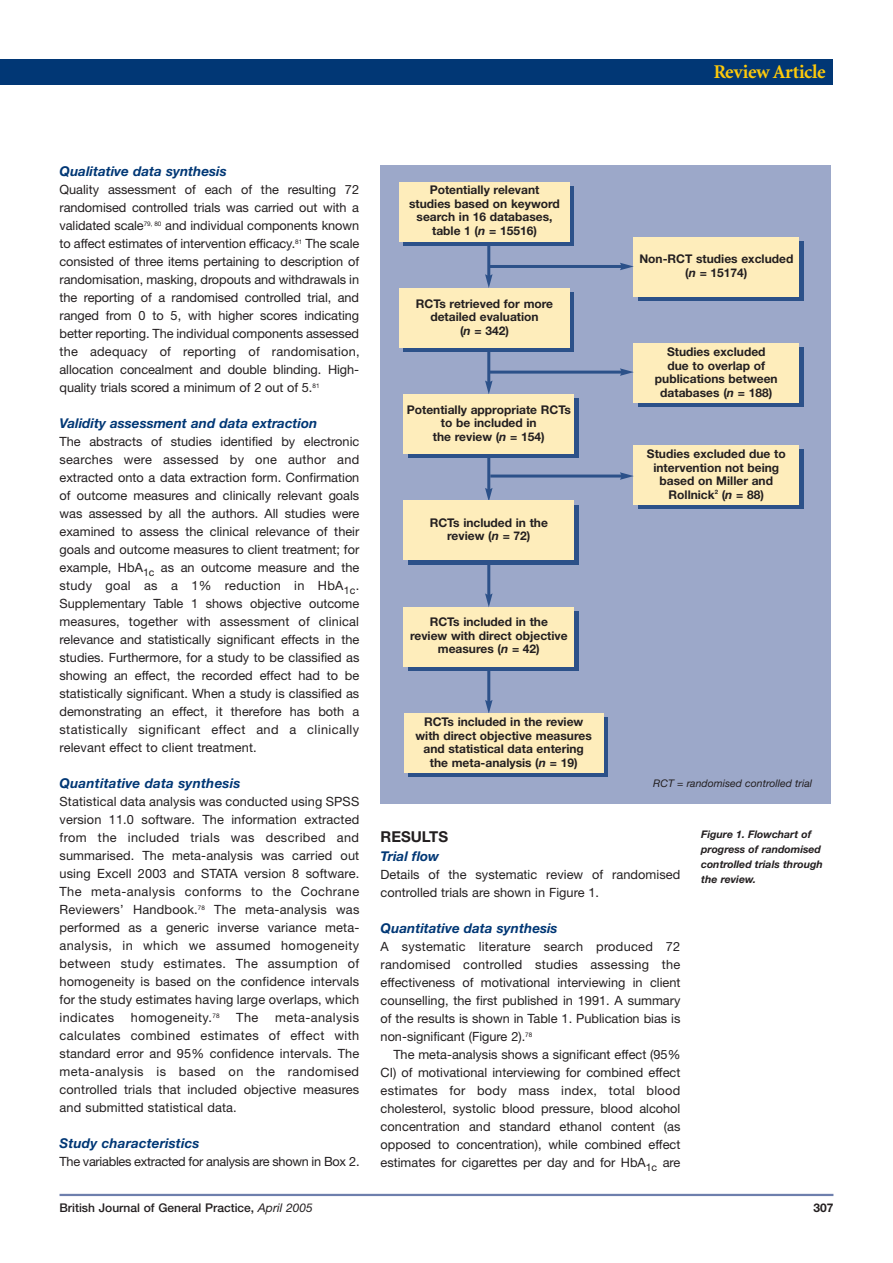
<style>
.page{position:relative;width:893px;height:1263px;background:#fff}
.page>*{position:absolute;margin:0;border:0;box-sizing:border-box;transform-origin:0 0}
.t1{font:700 19.5px "Minion";letter-spacing:-.02em;color:#feca0a}
.t2{font:700 15px "Helvetica Neue";color:#231f20}
.t3{font:italic 700 13.5px "Helvetica Neue";color:#013775}
.t4{font:12.75px/18px "Helvetica Neue";color:#231f20;text-align:justify}
.t5{font:12.75px "Helvetica Neue";letter-spacing:-.02em;color:#231f20}
.t6{font:12.75px "Helvetica Neue";letter-spacing:.035em;color:#231f20}
.t7{font:700 12px/13.5px "Helvetica Neue";color:#231f20;text-align:center}
.t8{font:500 12px "Helvetica Neue";color:#231f20}
.t9{font:italic 700 10.5px/15px "Helvetica Neue";color:#231f20}
.t10{font:italic 10.5px "Helvetica Neue";color:#231f20}
.s1{font-style:italic}
.s2{font-weight:400;font-style:italic}
</style>
<div class="page">
<hr style="left:60px;top:1194px;width:773px;height:2px;background:#6e7fad">
<div style="left:0;top:60px;width:833px;height:25px;background:#013775"></div>
<div style="left:381px;top:165px;width:450px;height:639px;background:#9ca8c9"></div>
<div style="left:404px;top:186px;width:170px;height:60px;background:linear-gradient(to right,#2c5189,#2c5189)"></div>
<div style="left:638px;top:241px;width:165px;height:60px;background:#2c5189"></div>
<div style="left:638px;top:348px;width:165px;height:59px;background:#2c5189"></div>
<div style="left:638px;top:450px;width:165px;height:59px;background:#2c5189"></div>
<div style="left:404px;top:292px;width:170px;height:60px;background:#2c5189"></div>
<div style="left:408px;top:399px;width:170px;height:59px;background:#2c5189"></div>
<div style="left:633px;top:445px;width:166px;height:60px;background:#feedbb"></div>
<hr style="left:487px;top:203px;width:3px;height:74px;background:#2c5189">
<svg style="left:485px;top:274px;width:8px;height:14px"></svg>
<hr style="left:487px;top:327px;width:3px;height:56px;background:#2c5189">
<svg style="left:485px;top:380px;width:8px;height:14px"></svg>
<hr style="left:487px;top:430px;width:3px;height:60px;background:#2c5189">
<svg style="left:485px;top:488px;width:8px;height:13px"></svg>
<div style="left:404px;top:394px;width:170px;height:60px;background:#feedbb"></div>
<div style="left:399px;top:182px;width:171px;height:59px;background:#feedbb"></div>
<div style="left:633px;top:237px;width:166px;height:60px;background:#feedbb"></div>
<div style="left:399px;top:288px;width:171px;height:60px;background:#feedbb"></div>
<div style="left:633px;top:343px;width:166px;height:60px;background:#feedbb"></div>
<hr style="left:490px;top:474px;width:132px;height:3px;background:#2c5189">
<svg style="left:620px;top:472px;width:14px;height:8px"></svg>
<div style="left:408px;top:611px;width:170px;height:60px;background:linear-gradient(to right,#2c5189,#2c5189)"></div>
<div style="left:408px;top:718px;width:200px;height:59px;background:#2c5189"></div>
<hr style="left:487px;top:639px;width:3px;height:63px;background:#2c5189">
<svg style="left:485px;top:700px;width:8px;height:13px"></svg>
<div style="left:404px;top:607px;width:170px;height:59px;background:#feedbb"></div>
<div style="left:404px;top:713px;width:200px;height:60px;background:#feedbb"></div>
<hr style="left:487px;top:533px;width:3px;height:63px;background:#2c5189">
<svg style="left:485px;top:593px;width:8px;height:14px"></svg>
<div style="left:408px;top:505px;width:170px;height:59px;background:#2c5189"></div>
<div style="left:404px;top:501px;width:170px;height:59px;background:#feedbb"></div>
<hr style="left:490px;top:371px;width:132px;height:3px;background:#2c5189">
<svg style="left:620px;top:368px;width:14px;height:8px"></svg>
<hr style="left:489px;top:265px;width:133px;height:3px;background:#2c5189">
<svg style="left:620px;top:263px;width:14px;height:7px"></svg>
<h1 class="t1" style="left:714px;top:64px;width:113px">Review Article</h1>
<p class="t3" style="left:60px;top:167px;width:169px">Qualitative data synthesis</p>
<p class="t4" style="left:60px;top:182px;width:302px">Quality assessment of each of the resulting 72 randomised controlled trials was carried out with a validated scale<sup>79,</sup> <sup>80</sup> and individual components known to affect estimates of intervention efficacy.<sup>81</sup> The scale consisted of three items pertaining to description of randomisation, masking, dropouts and withdrawals in the reporting of a randomised controlled trial, and ranged from 0 to 5, with higher scores indicating better reporting. The individual components assessed the adequacy of reporting of randomisation, allocation concealment and double blinding. High&shy;quality trials scored a minimum of 2 out of 5.<sup>81</sup></p>
<p class="t3" style="left:60px;top:419px;width:259px">Validity assessment and data extraction</p>
<p class="t4" style="left:60px;top:434px;width:301px">The abstracts of studies identified by electronic searches were assessed by one author and extracted onto a data extraction form. Confirmation of outcome measures and clinically relevant goals was assessed by all the authors. All studies were examined to assess the clinical relevance of their goals and outcome measures to client treatment; for example, HbA<sub>1c</sub> as an outcome measure and the study goal as a 1% reduction in HbA<sub>1c</sub>.<br>Supplementary Table 1 shows objective outcome measures, together with assessment of clinical relevance and statistically significant effects in the studies. Furthermore, for a study to be classified as showing an effect, the recorded effect had to be statistically significant. When a study is classified as demonstrating an effect, it therefore has both a statistically significant effect and a clinically relevant effect to client treatment.</p>
<p class="t3" style="left:60px;top:779px;width:182px">Quantitative data synthesis</p>
<p class="t4" style="left:60px;top:794px;width:301px">Statistical data analysis was conducted using SPSS version 11.0 software. The information extracted from the included trials was described and summarised. The meta-analysis was carried out using Excell 2003 and STATA version 8 software.<br>The meta-analysis conforms to the Cochrane Reviewers’ Handbook.<sup>78</sup> The meta-analysis was performed as a generic inverse variance meta&shy;analysis, in which we assumed homogeneity between study estimates. The assumption of homogeneity is based on the confidence intervals for the study estimates having large overlaps, which indicates</p>
<p class="t6" style="left:131px;top:1013px;width:90px">homogeneity.<sup>78</sup></p>
<p class="t4" style="left:236px;top:1010px;width:24px">The</p>
<p class="t4" style="left:60px;top:1010px;width:301px;text-indent:216px">meta-analysis calculates combined estimates of effect with standard error and 95% confidence intervals. The meta-analysis is based on the randomised controlled trials that included objective measures and submitted statistical data.</p>
<p class="t3" style="left:60px;top:1139px;width:141px">Study characteristics</p>
<p class="t5" style="left:60px;top:1157px;width:302px">The variables extracted for analysis are shown in Box 2.</p>
<p class="t7" style="left:409px;top:185px;width:152px">Potentially relevant studies based on keyword search in 16 databases, table 1 (<span class="s1">n</span> = 15516)</p>
<p class="t7" style="left:416px;top:298px;width:139px">RCTs retrieved for more detailed evaluation<br>(<span class="s1">n</span> = 342)</p>
<p class="t7" style="left:407px;top:404px;width:165px">Potentially appropriate RCTs to be included in<br>the review (<span class="s1">n</span> = 154)</p>
<p class="t7" style="left:430px;top:517px;width:120px">RCTs included in the review (<span class="s1">n</span> = 72)</p>
<p class="t7" style="left:410px;top:616px;width:159px">RCTs included in the review with direct objective measures (<span class="s1">n</span> = 42)</p>
<p class="t7" style="left:416px;top:716px;width:178px">RCTs included in the review with direct objective measures and statistical data entering the meta-analysis (<span class="s1">n</span> = 19)</p>
<p class="t7" style="left:639px;top:253px;width:155px">Non-RCT studies excluded (<span class="s1">n</span> = 15174)</p>
<p class="t7" style="left:655px;top:346px;width:124px">Studies excluded due to overlap of publications between databases (<span class="s1">n</span> = 188)</p>
<p class="t7" style="left:647px;top:448px;width:140px">Studies excluded due to intervention not being based on Miller and<br>Rollnick<sup>2</sup> (<span class="s1">n</span> = 88)</p>
<p class="t10" style="left:653px;top:780px;width:160px">RCT = randomised controlled trial</p>
<p class="t2" style="left:381px;top:831px;width:69px">RESULTS</p>
<p class="t3" style="left:381px;top:851px;width:60px">Trial flow</p>
<p class="t4" style="left:381px;top:867px;width:301px">Details of the systematic review of randomised controlled trials are shown in Figure 1.</p>
<p class="t3" style="left:381px;top:923px;width:178px">Quantitative data synthesis</p>
<p class="t4" style="left:381px;top:939px;width:301px">A systematic literature search produced 72 randomised controlled studies assessing the effectiveness of motivational interviewing in client counselling, the first published in 1991. A summary of the results is shown in Table 1. Publication bias is non-significant (Figure 2).<sup>78</sup></p>
<p class="t4" style="left:381px;top:1047px;width:301px;text-indent:13px">The meta-analysis shows a significant effect (95% CI) of motivational interviewing for combined effect estimates for body mass index, total blood cholesterol, systolic blood pressure, blood alcohol concentration and standard ethanol content (as opposed to concentration), while combined effect estimates for cigarettes per day and for HbA<sub>1c</sub> are</p>
<p class="t9" style="left:701px;top:827px;width:123px">Figure 1. Flowchart of progress of randomised controlled trials through the review.</p>
<p class="t8" style="left:60px;top:1203px;width:255px">British Journal of General Practice, <span class="s2">April 2005</span></p>
<p class="t7" style="left:813px;top:1202px;width:22px">307</p>
</div>
